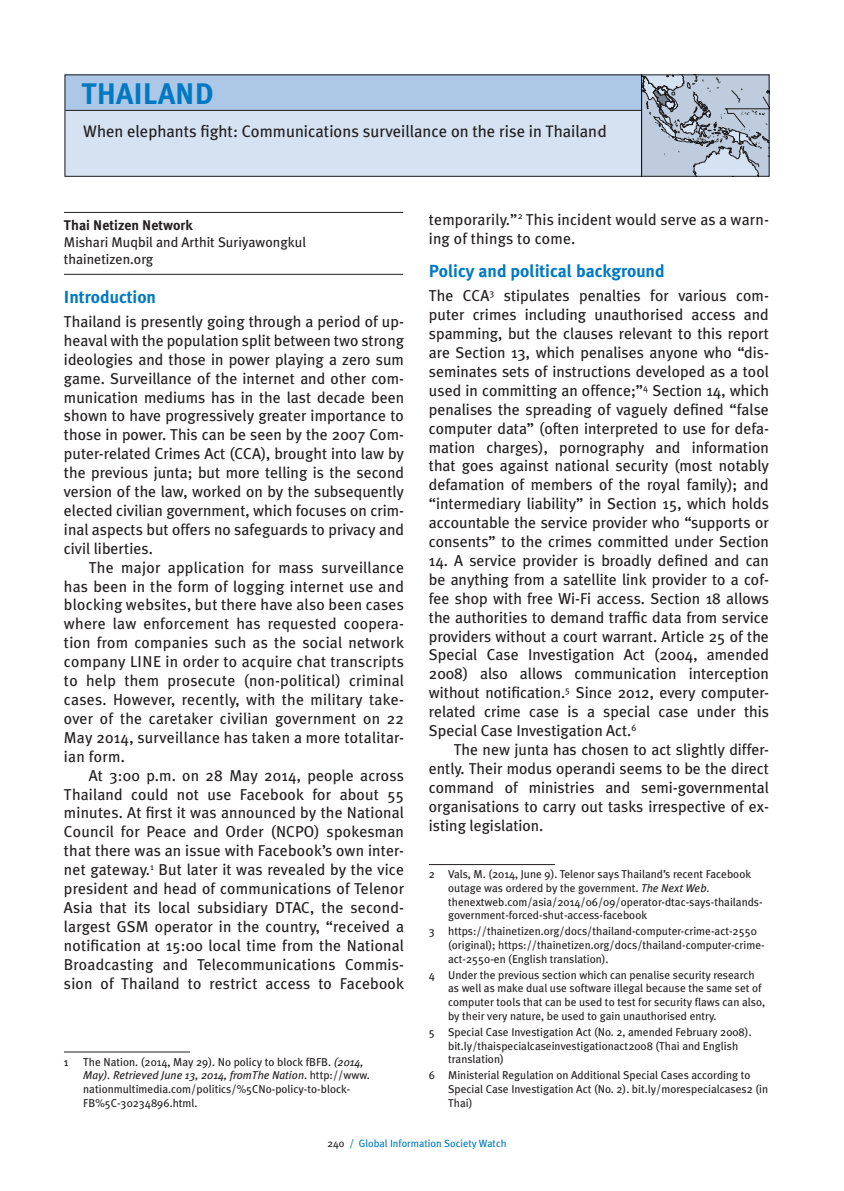
<style>
.page{position:relative;width:844px;height:1191px;background:#fff}
.page>*{position:absolute;margin:0;border:0;box-sizing:border-box;transform-origin:0 0}
.t1{font:700 29.75px "Meta Plus";color:#0079c2}
.t2{font:700 17.5px "Meta Plus";color:#0079c2}
.t3{font:16.62px "Meta Plus";color:#231f20}
.t4{font:15.75px/18.9px "Meta Plus";color:#231f20;text-align:justify}
.t5{font:14px/16.8px "Meta Plus";color:#231f20}
.t6{font:700 14px "Meta Plus";color:#231f20}
.t7{font:11.38px/13.7px "Meta Plus";color:#231f20}
.t8{font:10.5px "Meta Plus";color:#0079c2}
.s1{font-style:italic}
.s2{color:#231f20}
</style>
<div class="page">
<div style="left:64px;top:74px;width:705px;height:103px;background:#d4e2f2"></div>
<div style="left:65px;top:74px;width:576px;height:37px;background:#adc7e7"></div>
<hr style="left:65px;top:110px;width:576px;height:1px;background:#231f20">
<div style="left:64px;top:74px;width:705px;height:103px;border:1px solid #231f20"></div>
<hr style="left:64px;top:1051px;width:126px;height:1px;background:#231f20">
<hr style="left:429px;top:864px;width:126px;height:1px;background:#231f20">
<hr style="left:64px;top:274px;width:339px;height:1px;background:#231f20">
<hr style="left:64px;top:212px;width:339px;height:1px;background:#231f20">
<svg style="left:641px;top:74px;width:129px;height:103px;background:#a6b1bf"></svg>
<h1 class="t1" style="left:81px;top:76px;width:33px">Thailand</h1>
<p class="t3" style="left:83px;top:121px;width:524px">When elephants fight: Communications surveillance on the rise in Thailand</p>
<p class="t6" style="left:64px;top:217px;width:130px">Thai Netizen Network</p>
<p class="t5" style="left:64px;top:234px;width:243px">Mishari Muqbil and Arthit Suriyawongkul thainetizen.org</p>
<p class="t2" style="left:64px;top:287px;width:94px">Introduction</p>
<p class="t4" style="left:64px;top:312px;width:341px">Thailand is presently going through a period of up&shy;heaval with the population split between two strong ideologies and those in power playing a zero sum game. Surveillance of the internet and other com&shy;munication mediums has in the last decade been shown to have progressively greater importance to those in power. This can be seen by the 2007 Com&shy;puter-related Crimes Act (CCA), brought into law by the previous junta; but more telling is the second version of the law, worked on by the subsequently elected civilian government, which focuses on crim&shy;inal aspects but offers no safeguards to privacy and civil liberties.</p>
<p class="t4" style="left:64px;top:557px;width:341px;text-indent:25px">The major application for mass surveillance has been in the form of logging internet use and blocking websites, but there have also been cases where law enforcement has requested coopera&shy;tion from companies such as the social network company LINE in order to acquire chat transcripts to help them prosecute (non-political) criminal cases. However, recently, with the military take&shy;over of the caretaker civilian government on 22<br>May 2014, surveillance has taken a more totalitar&shy;ian form.</p>
<p class="t4" style="left:64px;top:765px;width:341px;text-indent:25px">At 3:00 p.m. on 28 May 2014, people across Thailand could not use Facebook for about 55 minutes. At first it was announced by the National Council for Peace and Order (NCPO) spokesman that there was an issue with Facebook’s own inter&shy;net gateway.<sup>1</sup> But later it was revealed by the vice president and head of communications of Telenor Asia that its local subsidiary DTAC, the second&shy;largest GSM operator in the country, “received a notification at 15:00 local time from the National Broadcasting and Telecommunications Commis&shy;sion of Thailand to restrict access to Facebook</p>
<p class="t7" style="left:64px;top:1054px;width:6px">1</p>
<p class="t7" style="left:83px;top:1054px;width:288px">The Nation. (2014, May 29). No policy to block fBFB. <span class="s1">(2014, May). Retrieved June 13, 2014, fromThe Nation</span>. http://www. nationmultimedia.com/politics/%5CNo-policy-to-block-FB%5C-30234896.html.</p>
<p class="t4" style="left:429px;top:209px;width:341px">temporarily.”<sup>2</sup> This incident would serve as a warn&shy;ing of things to come.</p>
<p class="t2" style="left:429px;top:261px;width:237px">Policy and political background</p>
<p class="t4" style="left:429px;top:286px;width:341px">The CCA<sup>3</sup> stipulates penalties for various com&shy;puter crimes including unauthorised access and spamming, but the clauses relevant to this report are Section 13, which penalises anyone who “dis&shy;seminates sets of instructions developed as a tool used in committing an offence;”<sup>4</sup> Section 14, which penalises the spreading of vaguely defined “false computer data” (often interpreted to use for defa&shy;mation charges), pornography and information that goes against national security (most notably defamation of members of the royal family); and “intermediary liability” in Section 15, which holds accountable the service provider who “supports or consents” to the crimes committed under Section</p>
<p class="t4" style="left:429px;top:551px;width:341px">14. A service provider is broadly defined and can be anything from a satellite link provider to a cof&shy;fee shop with free Wi-Fi access. Section 18 allows the authorities to demand traffic data from service providers without a court warrant. Article 25 of the Special Case Investigation Act (2004, amended 2008) also allows communication interception without notification.<sup>5</sup> Since 2012, every computer&shy;related crime case is a special case under this Special Case Investigation Act.<sup>6</sup></p>
<p class="t4" style="left:429px;top:740px;width:341px;text-indent:25px">The new junta has chosen to act slightly differ&shy;ently. Their modus operandi seems to be the direct command of ministries and semi-governmental organisations to carry out tasks irrespective of ex&shy;isting legislation.</p>
<p class="t7" style="left:448px;top:867px;width:316px;text-indent:-19px">2 Vals, M. (2014, June 9). Telenor says Thailand’s recent Facebook outage was ordered by the government. <span class="s1">The Next Web</span>. thenextweb.com/asia/2014/06/09/operator-dtac-says-thailands&shy;government-forced-shut-access-facebook</p>
<p class="t7" style="left:448px;top:924px;width:318px;text-indent:-19px">3 https://thainetizen.org/docs/thailand-computer-crime-act-2550 (original); https://thainetizen.org/docs/thailand-computer-crime&shy;act-2550-en (English translation).</p>
<p class="t7" style="left:448px;top:968px;width:318px;text-indent:-19px">4 Under the previous section which can penalise security research as well as make dual use software illegal because the same set of computer tools that can be used to test for security flaws can also, by their very nature, be used to gain unauthorised entry.</p>
<p class="t7" style="left:448px;top:1025px;width:305px;text-indent:-19px">5 Special Case Investigation Act (No. 2, amended February 2008). bit.ly/thaispecialcaseinvestigationact2008 (Thai and English translation)</p>
<p class="t7" style="left:448px;top:1068px;width:321px;text-indent:-19px">6 Ministerial Regulation on Additional Special Cases according to<br>Special Case Investigation Act (No. 2). bit.ly/morespecialcases2 (in<br>Thai)</p>
<p class="t8" style="left:327px;top:1137px;width:180px"><span class="s2">240</span> / Global Information Society Watch</p>
</div>
